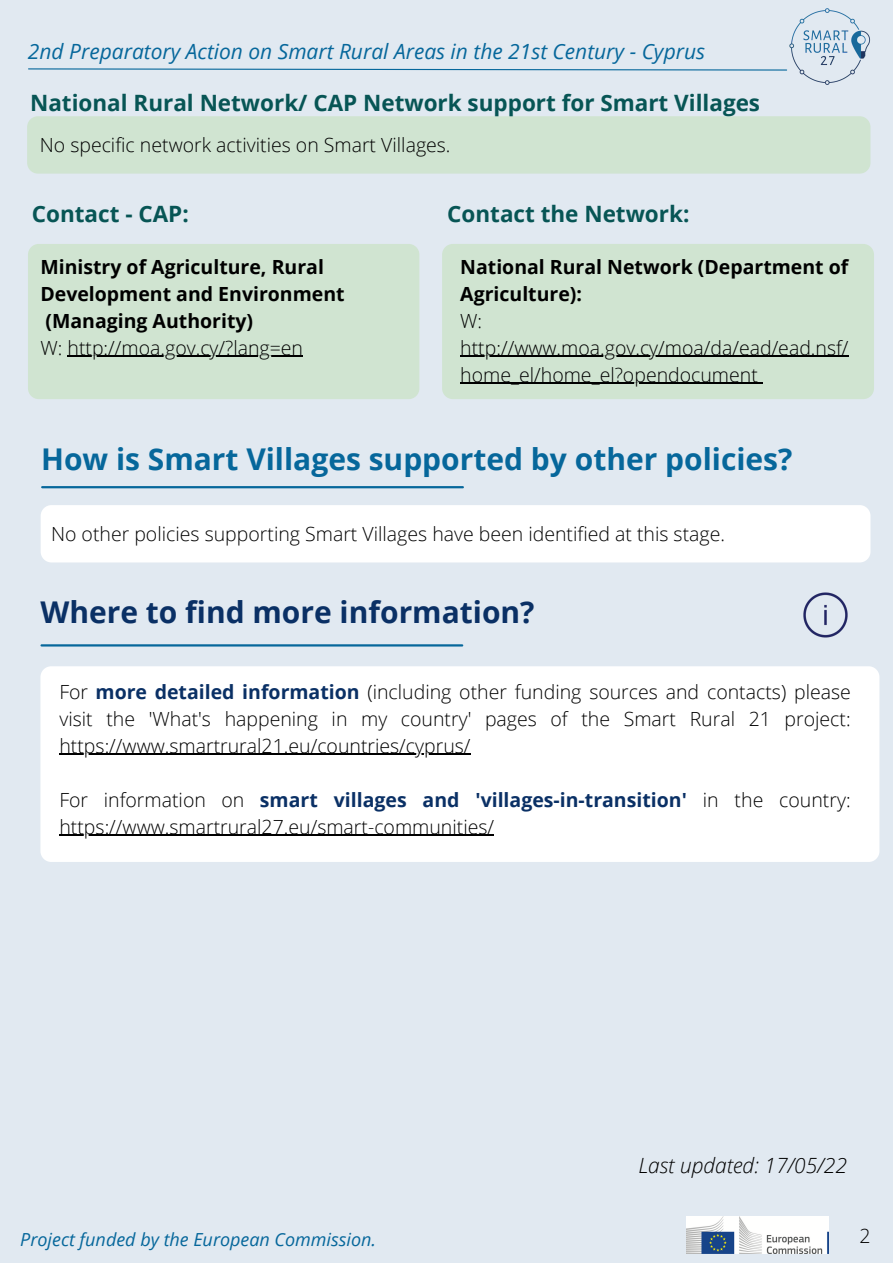
<style>
.page{position:relative;width:893px;height:1264px;background:#fff}
.page>*{position:absolute;margin:0;border:0;box-sizing:border-box;transform-origin:0 0}
.t1{font:700 30px "Open Sans";color:#06679b}
.t2{font:700 30px "Open Sans";color:#0a3065}
.t3{font:700 22.5px "Open Sans";color:#075555}
.t4{font:italic 21px "Open Sans";color:#06679b}
.t5{font:italic 300 21px "Open Sans";color:#000}
.t6{font:300 19.5px/27px "Open Sans";color:#000}
.t7{font:700 19.5px/27px "Open Sans";color:#000}
.t8{font:italic 18px "Open Sans";color:#06679b}
.s1{font-weight:700;color:#0a3065}
</style>
<div class="page">
<div style="left:0;top:0;width:892px;height:1262px;background:#e1e9f1"></div>
<img style="left:789px;top:8px;width:81px;height:77px">
<svg style="left:28px;top:68px;width:759px;height:3px"></svg>
<div style="left:28px;top:244px;width:391px;height:155px;background:#d0e4d1;border-radius:11px"></div>
<div style="left:442px;top:244px;width:431px;height:155px;background:#d0e4d1;border-radius:11px"></div>
<hr style="left:67px;top:356px;width:236px;height:1px;background:#000">
<hr style="left:460px;top:356px;width:388px;height:1px;background:#000">
<hr style="left:460px;top:383px;width:297px;height:1px;background:#000">
<img style="left:686px;top:1216px;width:142px;height:37px">
<hr style="left:42px;top:486px;width:421px;height:2px;background:#06679b">
<div style="left:41px;top:505px;width:829px;height:57px;background:#fff;border-radius:11px"></div>
<div style="left:40px;top:666px;width:839px;height:196px;background:#fff;border-radius:11px"></div>
<hr style="left:42px;top:644px;width:420px;height:2px;background:#06679b">
<img style="left:803px;top:592px;width:45px;height:46px">
<hr style="left:59px;top:753px;width:411px;height:1px;background:#000">
<hr style="left:59px;top:834px;width:435px;height:1px;background:#000">
<div style="left:27px;top:116px;width:843px;height:58px;background:#d0e4d1;border-radius:11px"></div>
<p class="t4" style="left:28px;top:36px;width:678px">2nd Preparatory Action on Smart Rural Areas in the 21st Century - Cyprus</p>
<p class="t3" style="left:30px;top:87px;width:731px">National Rural Network/ CAP Network support for Smart Villages</p>
<p class="t6" style="left:40px;top:131px;width:412px">No specific network activities on Smart Villages.</p>
<p class="t3" style="left:32px;top:197px;width:158px">Contact - CAP:</p>
<p class="t7" style="left:40px;top:252px;width:306px">Ministry of Agriculture, Rural<br>Development and Environment (Managing Authority)</p>
<p class="t6" style="left:40px;top:333px;width:264px">W: http://moa.gov.cy/?lang=en</p>
<p class="t3" style="left:447px;top:197px;width:244px">Contact the Network:</p>
<p class="t7" style="left:460px;top:252px;width:389px">National Rural Network (Department of<br>Agriculture):</p>
<p class="t6" style="left:460px;top:306px;width:390px">W: http://www.moa.gov.cy/moa/da/ead/ead.nsf/ home_el/home_el?opendocument</p>
<h1 class="t1" style="left:41px;top:437px;width:752px">How is Smart Villages supported by other policies?</h1>
<p class="t6" style="left:51px;top:520px;width:675px">No other policies supporting Smart Villages have been identified at this stage.</p>
<h1 class="t2" style="left:40px;top:591px;width:495px">Where to find more information?</h1>
<p class="t6" style="left:59px;top:677px;width:793px;text-align:justify">For <span class="s1">more detailed information</span> (including other funding sources and contacts) please visit the 'What's happening in my country' pages of the Smart Rural 21 project: https://www.smartrural21.eu/countries/cyprus/</p>
<p class="t6" style="left:59px;top:785px;width:792px">For information on <span class="s1">smart villages and 'villages-in-transition'</span> in the country: https://www.smartrural27.eu/smart-communities/</p>
<p class="t8" style="left:20px;top:1226px;width:357px">Project funded by the European Commission.</p>
<p class="t5" style="left:638px;top:1150px;width:210px">Last updated: 17/05/22</p>
<p class="t6" style="left:859px;top:1221px;width:13px">2</p>
</div>
